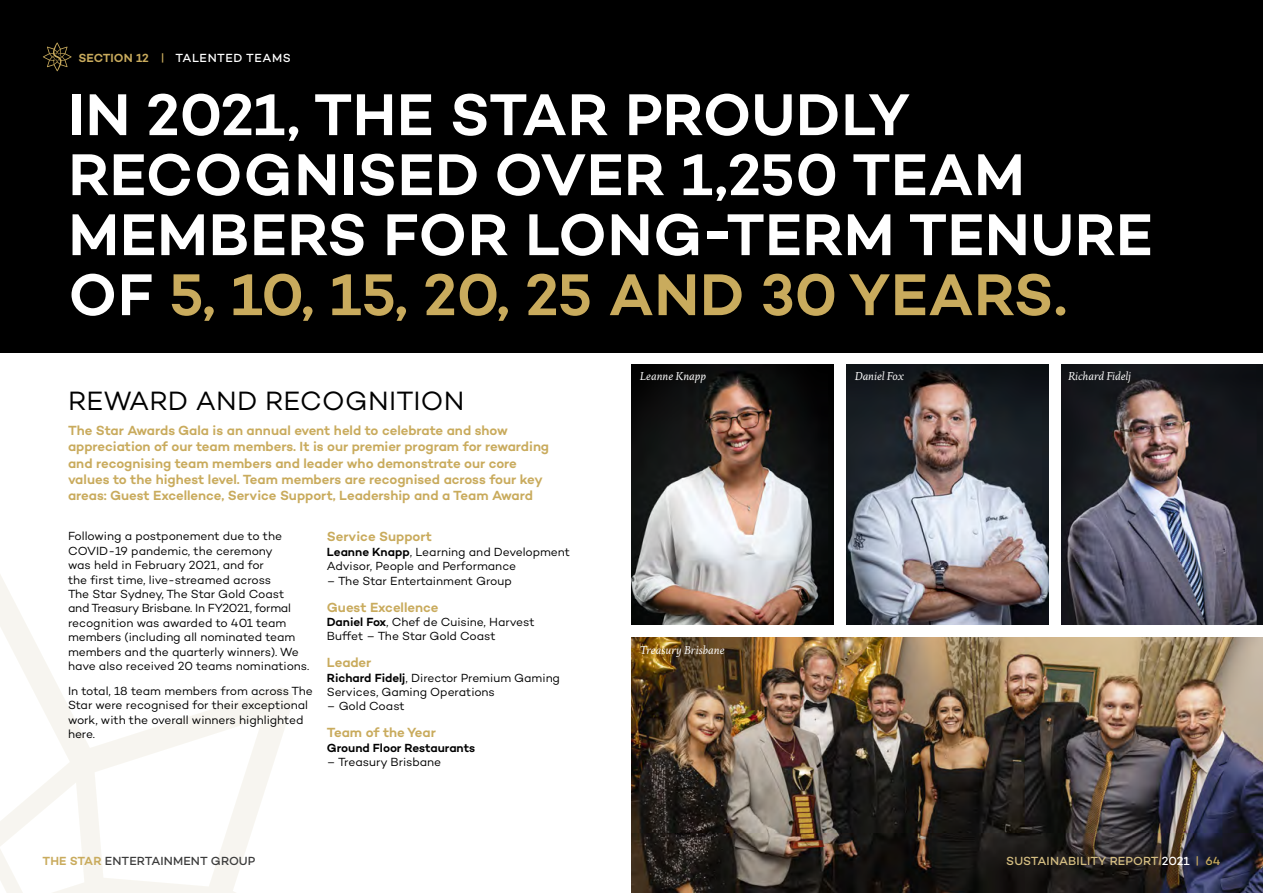
<style>
.page{position:relative;width:1263px;height:893px;background:#fff}
.page>*{position:absolute;margin:0;border:0;box-sizing:border-box;transform-origin:0 0}
.SECTION_HEADER{font:600 60px/60px "Campton";letter-spacing:.01em;color:#fff}
.Revised_Heading{font:27px "Campton";letter-spacing:.01em;color:#000}
.BODY_INTRO{font:600 13.5px/16.2px "Campton";color:#c9ab5d}
.BODY_COPY{font:12px/14.4px "Campton";letter-spacing:-.005em;color:#000}
.BODY_FOOTNOTE{font:italic 12px "Edita";color:#fff}
.t1{font:500 12px "Campton";letter-spacing:.01em;color:#d5be82}
.t2{font:500 12px "Campton";letter-spacing:.01em;color:#3b3b3b}
.BODY_COPY-2{font:600 12px "Campton";letter-spacing:-.005em;color:#000}
.CONTENTS_BODY_COPY{font:500 12px "Campton";letter-spacing:.05em;color:#fff}
.t3{font:600 12px "Campton";color:#c9ab5d}
.s1{font-weight:500}
.s2{color:#c9ab5d}
.s3{font-weight:600}
.s4{font-weight:600;color:#c9ab5d}
.s5{color:#fff}
</style>
<div class="page">
<img style="left:631px;top:637px;width:632px;height:256px">
<img style="left:631px;top:365px;width:202px;height:259px">
<img style="left:846px;top:365px;width:202px;height:259px">
<img style="left:1061px;top:365px;width:202px;height:259px">
<div style="left:0;top:0;width:1263px;height:352px;background:#000"></div>
<svg style="left:0;top:575px;width:293px;height:318px"></svg>
<svg style="left:43px;top:43px;width:29px;height:28px"></svg>
<p class="t3" style="left:78px;top:50px;width:88px">SECTION 12 <span class="s1">|</span></p>
<p class="CONTENTS_BODY_COPY" style="left:175px;top:50px;width:117px">TALENTED TEAMS</p>
<p class="SECTION_HEADER" style="left:68px;top:83px;width:1086px">IN 2021, THE STAR PROUDLY<br>RECOGNISED OVER 1,250 TEAM<br>MEMBERS FOR LONG-TERM TENURE<br>OF <span class="s2">5, 10, 15, 20, 25 AND 30 YEARS.</span></p>
<p class="Revised_Heading" style="left:68px;top:384px;width:398px">REWARD AND RECOGNITION</p>
<p class="BODY_INTRO" style="left:68px;top:422px;width:483px">The Star Awards Gala is an annual event held to celebrate and show appreciation of our team members. It is our premier program for rewarding and recognising team members and leader who demonstrate our core values to the highest level. Team members are recognised across four key areas: Guest Excellence, Service Support, Leadership and a Team Award</p>
<p class="BODY_COPY" style="left:68px;top:529px;width:243px">Following a postponement due to the COVID-19 pandemic, the ceremony<br>was held in February 2021, and for<br>the first time, live-streamed across<br>The Star Sydney, The Star Gold Coast<br>and Treasury Brisbane. In FY2021, formal recognition was awarded to 401 team members (including all nominated team members and the quarterly winners). We have also received 20 teams nominations.</p>
<p class="BODY_COPY" style="left:68px;top:683px;width:246px">In total, 18 team members from across The Star were recognised for their exceptional work, with the overall winners highlighted here.</p>
<p class="BODY_INTRO" style="left:327px;top:528px;width:106px">Service Support</p>
<p class="BODY_COPY" style="left:327px;top:544px;width:245px"><span class="s3">Leanne Knapp</span>, Learning and Development<br>Advisor, People and Performance</p>
<p class="BODY_COPY" style="left:327px;top:573px;width:187px">– The Star Entertainment Group</p>
<p class="BODY_INTRO" style="left:327px;top:598px;width:113px">Guest Excellence</p>
<p class="BODY_COPY" style="left:327px;top:614px;width:209px"><span class="s3">Daniel Fox</span>, Chef de Cuisine, Harvest<br>Buffet – The Star Gold Coast</p>
<p class="BODY_INTRO" style="left:327px;top:654px;width:46px">Leader</p>
<p class="BODY_COPY" style="left:327px;top:670px;width:235px"><span class="s3">Richard Fidelj</span>, Director Premium Gaming<br>Services, Gaming Operations</p>
<p class="BODY_COPY" style="left:327px;top:699px;width:79px">– Gold Coast</p>
<p class="BODY_INTRO" style="left:327px;top:724px;width:111px">Team of the Year</p>
<p class="BODY_COPY-2" style="left:327px;top:740px;width:150px">Ground Floor Restaurants</p>
<p class="BODY_COPY" style="left:327px;top:754px;width:116px">– Treasury Brisbane</p>
<p class="BODY_FOOTNOTE" style="left:640px;top:369px;width:68px">Leanne Knapp</p>
<p class="BODY_FOOTNOTE" style="left:640px;top:643px;width:86px">Treasury Brisbane</p>
<p class="BODY_FOOTNOTE" style="left:855px;top:369px;width:51px">Daniel Fox</p>
<p class="BODY_FOOTNOTE" style="left:1068px;top:369px;width:65px">Richard Fidelj</p>
<p class="t2" style="left:43px;top:853px;width:214px"><span class="s4">THE STAR</span> ENTERTAINMENT GROUP</p>
<p class="t1" style="left:1006px;top:853px;width:216px">SUSTAINABILITY REPORT <span class="s5">2021</span> <span class="s2">| 64</span></p>
</div>
